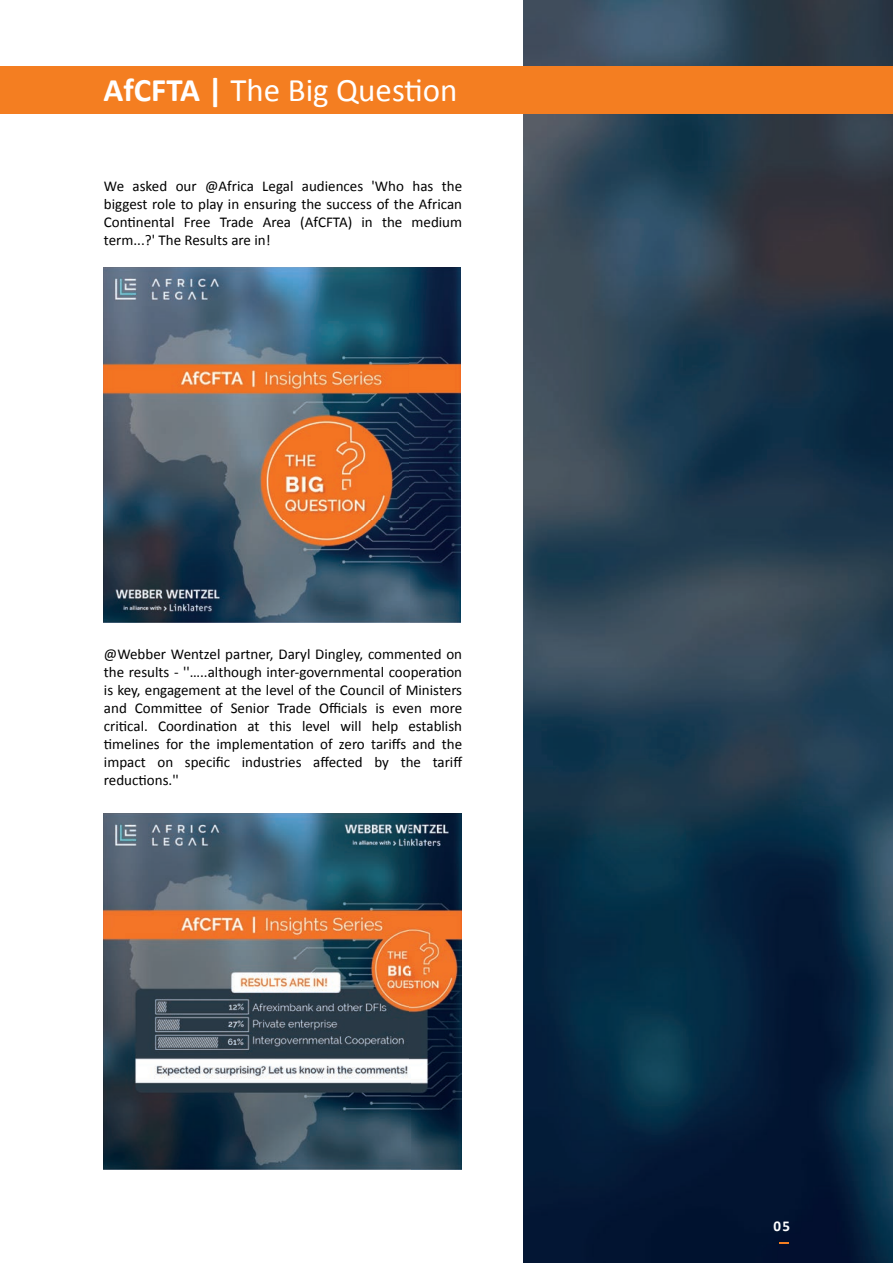
<style>
.page{position:relative;width:893px;height:1263px;background:#fff}
.page>*{position:absolute;margin:0;border:0;box-sizing:border-box;transform-origin:0 0}
.t1{font:33px "Calibri";color:#fff}
.t2{font:15px/18px "Calibri";color:#000001;text-align:justify}
.t3{font:700 15px "Calibri";color:#fff}
.s1{font-weight:700}
</style>
<div class="page">
<img style="left:523px;top:0;width:370px;height:1263px">
<div style="left:0;top:67px;width:893px;height:47px;background:#f47e21"></div>
<img style="left:103px;top:267px;width:357px;height:355px">
<img style="left:103px;top:813px;width:358px;height:356px">
<svg style="left:779px;top:1242px;width:10px;height:2px"></svg>
<h1 class="t1" style="left:103px;top:67px;width:356px"><span class="s1">AfCFTA |</span> The Big Question</h1>
<p class="t2" style="left:104px;top:177px;width:360px">We asked our @Africa Legal audiences 'Who has the biggest role to play in ensuring the success of the African Continental Free Trade Area (AfCFTA) in the medium term...?' The Results are in!</p>
<p class="t2" style="left:104px;top:645px;width:360px">@Webber Wentzel partner, Daryl Dingley, commented on the results - ''…..although inter-governmental cooperation is key, engagement at the level of the Council of Ministers and Committee of Senior Trade Officials is even more critical. Coordination at this level will help establish timelines for the implementation of zero tariffs and the impact on specific industries affected by the tariff reductions.''</p>
<p class="t3" style="left:774px;top:1216px;width:18px">05</p>
</div>
